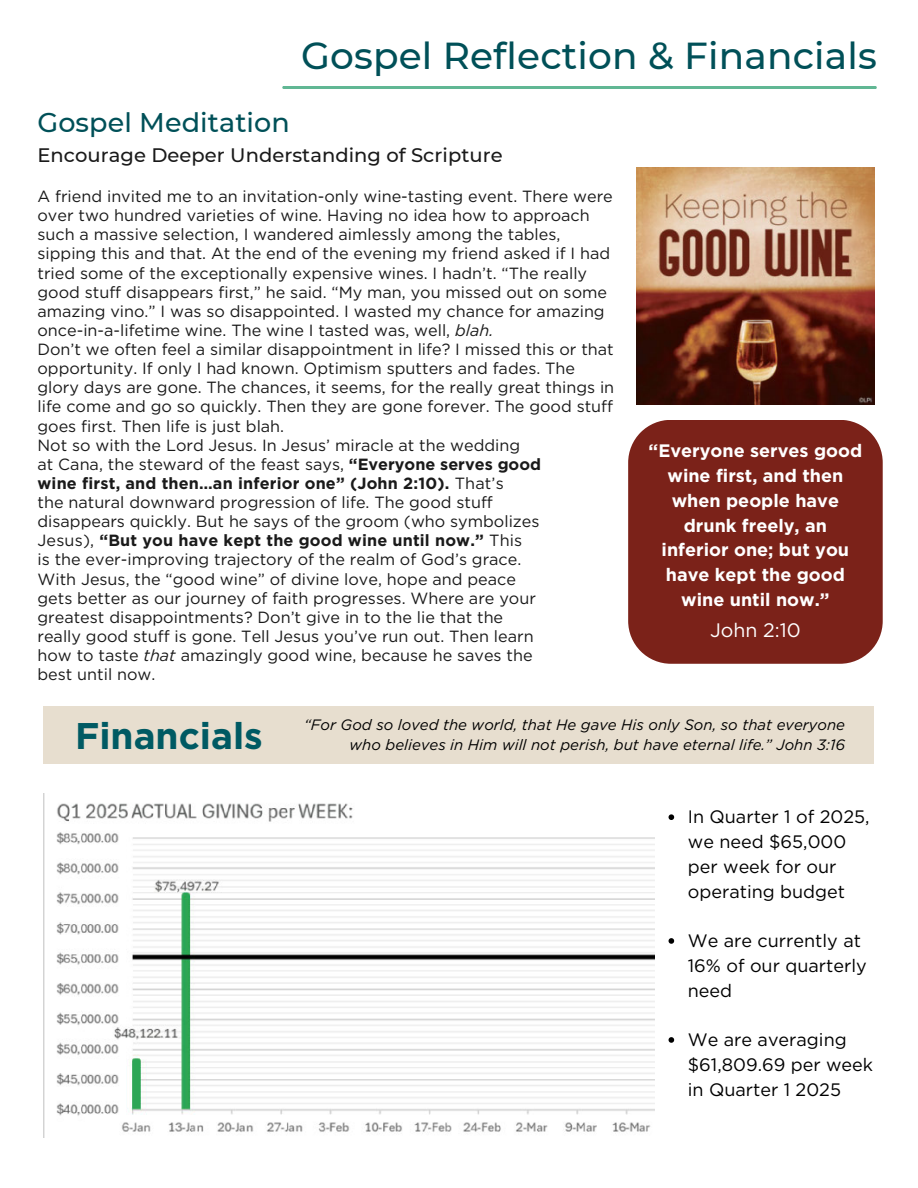
<style>
.page{position:relative;width:918px;height:1188px;background:#fff}
.page>*{position:absolute;margin:0;border:0;box-sizing:border-box;transform-origin:0 0}
.t1{font:500 37.5px "Montserrat";letter-spacing:.005em;color:#005058}
.t2{font:700 37.05px "Gotham";color:#005a63}
.t3{font:500 27px "Montserrat";letter-spacing:.005em;color:#005058}
.t4{font:500 19.5px "Montserrat";letter-spacing:.005em;color:#1a1a1a}
.t5{font:19.5px "Gotham";color:#fff}
.t6{font:18px/24.8px "Gotham";color:#000}
.t7{font:700 18px/24.8px "Gotham";color:#fff;text-align:center}
.t8{font:16.2px/19.2px "Gotham";color:#1a1a1a}
.t9{font:italic 15px/20.2px "Gotham";color:#000;text-align:right}
.s1{font-style:italic}
.s2{font-weight:700}
</style>
<div class="page">
<hr style="left:282px;top:86px;width:595px;height:3px;background:#61b794">
<div style="left:44px;top:707px;width:830px;height:57px;background:#e7decf"></div>
<svg style="left:628px;top:420px;width:255px;height:244px;background:#7f2a21"></svg>
<img style="left:44px;top:793px;width:611px;height:344px">
<svg style="left:669px;top:814px;width:5px;height:6px"></svg>
<svg style="left:669px;top:938px;width:5px;height:6px"></svg>
<svg style="left:669px;top:1037px;width:5px;height:6px"></svg>
<img style="left:637px;top:168px;width:237px;height:237px">
<h1 class="t1" style="left:301px;top:33px;width:577px">Gospel Reflection &amp; Financials</h1>
<h3 class="t3" style="left:38px;top:106px;width:254px">Gospel Meditation</h3>
<p class="t4" style="left:38px;top:143px;width:467px">Encourage Deeper Understanding of Scripture</p>
<p class="t8" style="left:38px;top:187px;width:578px">A friend invited me to an invitation-only wine-tasting event. There were over two hundred varieties of wine. Having no idea how to approach such a massive selection, I wandered aimlessly among the tables, sipping this and that. At the end of the evening my friend asked if I had tried some of the exceptionally expensive wines. I hadn’t. “The really good stuff disappears first,” he said. “My man, you missed out on some amazing vino.” I was so disappointed. I wasted my chance for amazing once-in-a-lifetime wine. The wine I tasted was, well, <span class="s1">blah.<br></span>Don’t we often feel a similar disappointment in life? I missed this or that opportunity. If only I had known. Optimism sputters and fades. The glory days are gone. The chances, it seems, for the really great things in life come and go so quickly. Then they are gone forever. The good stuff goes first. Then life is just blah.<br>Not so with the Lord Jesus. In Jesus’ miracle at the wedding<br>at Cana, the steward of the feast says, <span class="s2">“Everyone serves good<br>wine first, and then…an inferior one” (John 2:10).</span> That’s<br>the natural downward progression of life. The good stuff<br>disappears quickly. But he says of the groom (who symbolizes<br>Jesus), <span class="s2">“But you have kept the good wine until now.”</span> This<br>is the ever-improving trajectory of the realm of God’s grace.<br>With Jesus, the “good wine” of divine love, hope and peace<br>gets better as our journey of faith progresses. Where are your<br>greatest disappointments? Don’t give in to the lie that the<br>really good stuff is gone. Tell Jesus you’ve run out. Then learn<br>how to taste <span class="s1">that</span> amazingly good wine, because he saves the<br>best until now.</p>
<p class="t7" style="left:649px;top:438px;width:215px">“Everyone serves good wine first, and then when people have drunk freely, an inferior one; but you have kept the good wine until now.”</p>
<p class="t5" style="left:710px;top:619px;width:92px">John 2:10</p>
<h2 class="t2" style="left:75px;top:713px;width:189px">Financials</h2>
<p class="t9" style="left:304px;top:714px;width:543px">“For God so loved the world, that He gave His only Son, so that everyone who believes in Him will not perish, but have eternal life.” John 3:16</p>
<p class="t6" style="left:688px;top:805px;width:183px">In Quarter 1 of 2025, we need $65,000 per week for our operating budget</p>
<p class="t6" style="left:688px;top:928px;width:180px">We are currently at<br>16% of our quarterly need</p>
<p class="t6" style="left:688px;top:1027px;width:187px">We are averaging $61,809.69 per week in Quarter 1 2025</p>
</div>
